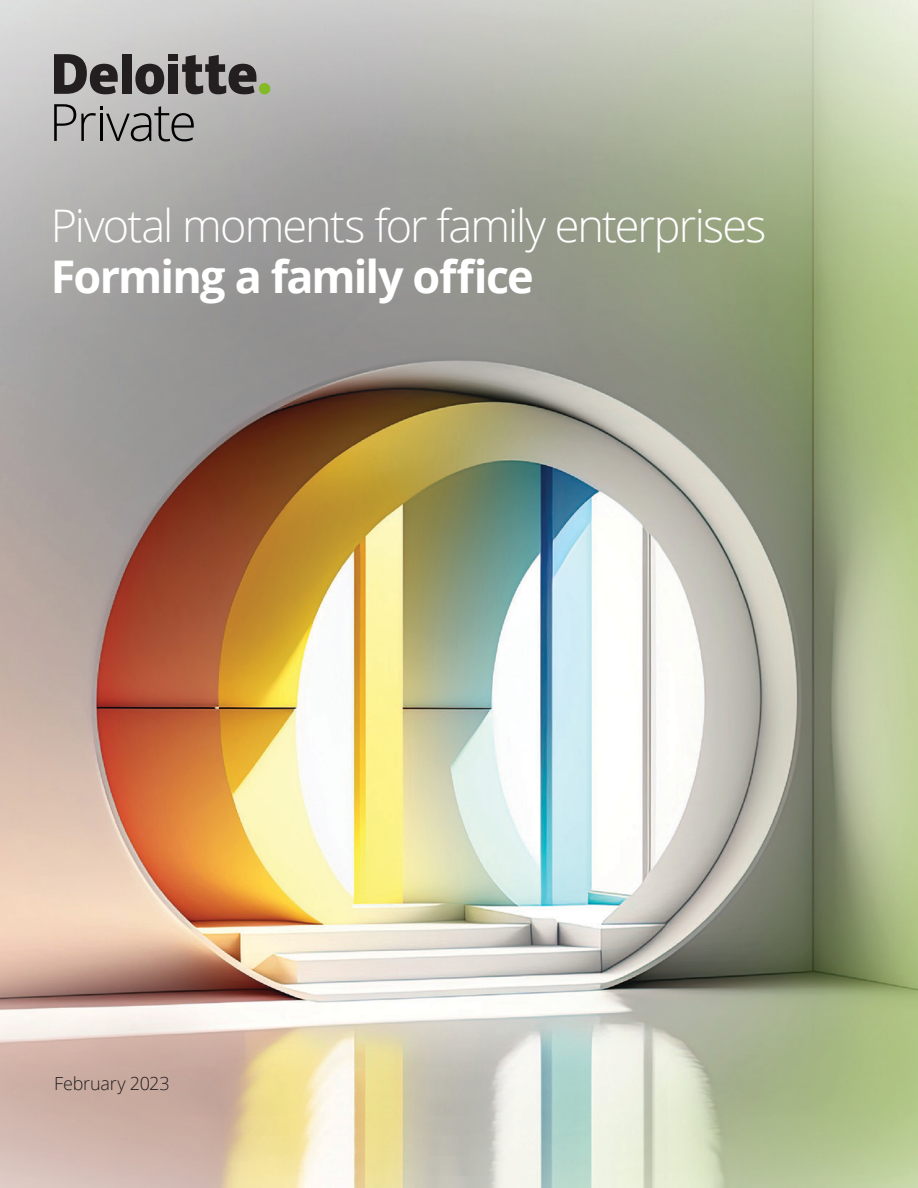
<style>
.page{position:relative;width:918px;height:1188px;background:#fff}
.page>*{position:absolute;margin:0;border:0;box-sizing:border-box;transform-origin:0 0}
.Cover_subheading_lig{font:300 45px "Open Sans";letter-spacing:-.04em;color:#fff}
.Cover_subheading_lig-2{font:700 45px "Open Sans";letter-spacing:-.04em;color:#fff}
.Cover_subtitle__2nd{font:300 18px "Open Sans";letter-spacing:-.015em;color:#231f20}
</style>
<div class="page">
<img style="left:0;top:0;width:918px;height:1188px">
<div style="left:259px;top:83px;width:11px;height:11px;background:#82bb27;border-radius:50%"></div>
<div style="left:122px;top:54px;width:10px;height:40px;background:#231f20"></div>
<svg style="left:135px;top:64px;width:29px;height:30px"></svg>
<div style="left:168px;top:64px;width:10px;height:30px;background:#231f20"></div>
<div style="left:168px;top:54px;width:10px;height:7px;background:#231f20"></div>
<svg style="left:182px;top:55px;width:74px;height:39px;background:#686566"></svg>
<svg style="left:54px;top:54px;width:64px;height:40px;background:#666363"></svg>
<svg style="left:54px;top:104px;width:140px;height:37px;background:#979695"></svg>
<p class="Cover_subheading_lig" style="left:51px;top:194px;width:717px">Pivotal moments for family enterprises</p>
<p class="Cover_subheading_lig-2" style="left:51px;top:244px;width:485px">Forming a family office</p>
<p class="Cover_subtitle__2nd" style="left:54px;top:1071px;width:117px">February 2023</p>
</div>
